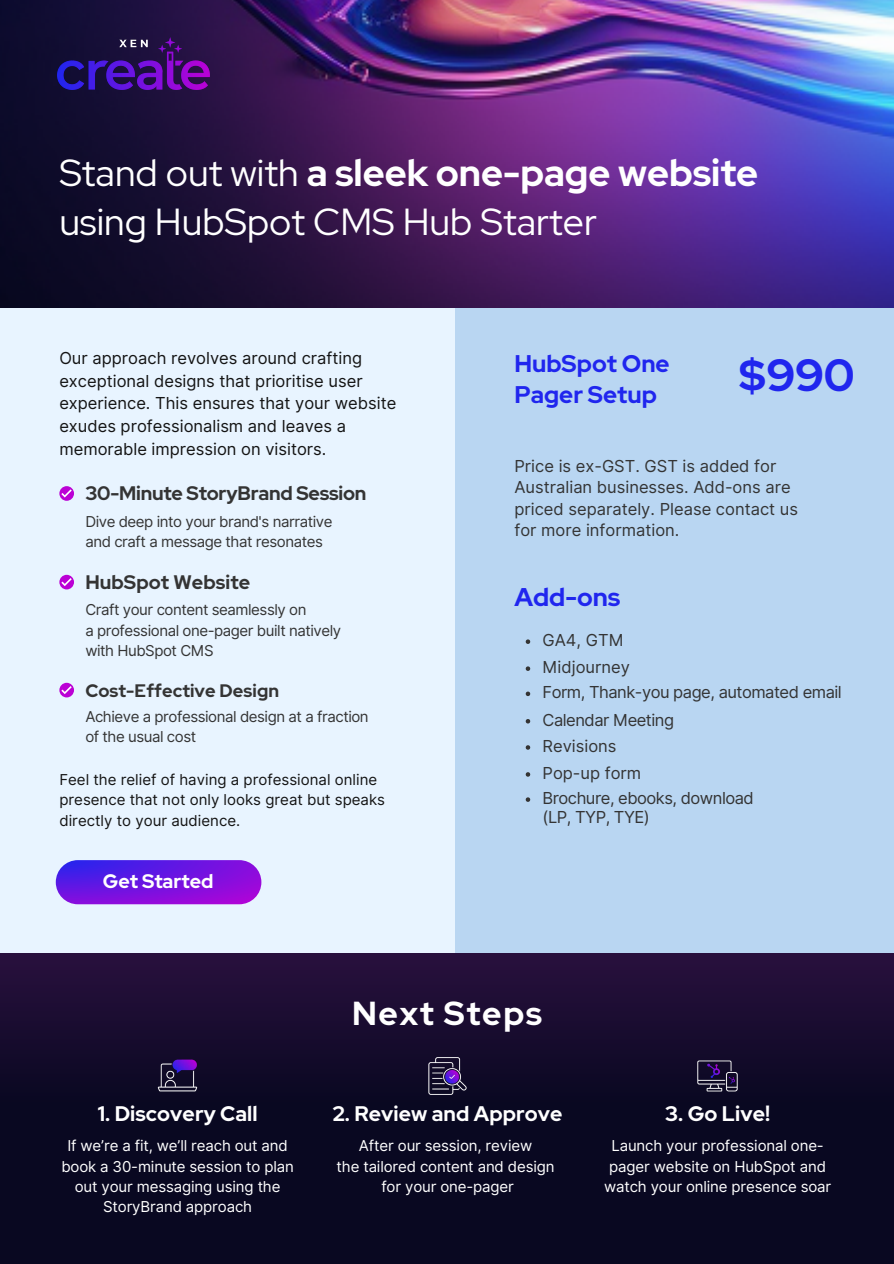
<style>
.page{position:relative;width:894px;height:1264px;background:#fff}
.page>*{position:absolute;margin:0;border:0;box-sizing:border-box;transform-origin:0 0}
.t1{font:700 45px "Red Hat Display";color:#2026ee}
.t2{font:700 37.5px "Red Hat Display";color:#fff}
.t3{font:37.5px "Red Hat Display";color:#fff}
.t4{font:700 33.15px "Red Hat Display";letter-spacing:.05em;color:#fff}
.t5{font:700 25.5px "Red Hat Display";color:#2026ee}
.t6{font:700 24px/30.5px "Red Hat Display";color:#2026ee}
.t7{font:700 21px "Red Hat Display";letter-spacing:.005em;color:#fff}
.t8{font:700 19.5px "Red Hat Display";letter-spacing:-.01em;color:#343434}
.t9{font:700 19.5px "Red Hat Display";color:#fff}
.t10{font:700 18px "Red Hat Display";letter-spacing:.005em;color:#343434}
.t11{font:16.5px/22.5px "Inter";color:#141414}
.t12{font:16.5px/21.5px "Inter";color:#343434}
.t13{font:16.5px/19.2px "Inter";letter-spacing:-.03em;color:#343434}
.t14{font:15px/20.2px "Inter";letter-spacing:-.01em;color:#fff;text-align:center}
.t15{font:15px/20.2px "Inter";letter-spacing:-.03em;color:#343434}
.t16{font:15px/20.2px "Inter";color:#141414}
.s1{font-weight:400}
</style>
<div class="page">
<svg style="left:0;top:953px;width:893px;height:310px;background:#100928"></svg>
<div style="left:0;top:307px;width:482px;height:646px;background:#e8f4ff"></div>
<div style="left:455px;top:307px;width:438px;height:646px;background:#b9d6f2"></div>
<img style="left:0;top:0;width:893px;height:308px">
<img style="left:57px;top:38px;width:152px;height:51px">
<svg style="left:56px;top:860px;width:205px;height:44px;background:#7113e0"></svg>
<div style="left:59px;top:575px;width:15px;height:14px;background:#bb01d5;border-radius:50%"></div>
<svg style="left:61px;top:578px;width:11px;height:8px"></svg>
<svg style="left:59px;top:682px;width:15px;height:15px"></svg>
<svg style="left:61px;top:686px;width:11px;height:8px"></svg>
<svg style="left:59px;top:486px;width:15px;height:15px"></svg>
<svg style="left:61px;top:489px;width:11px;height:8px"></svg>
<img style="left:426px;top:1055px;width:42px;height:41px">
<img style="left:696px;top:1055px;width:42px;height:41px">
<img style="left:157px;top:1054px;width:41px;height:42px">
<svg style="left:525px;top:639px;width:5px;height:5px"></svg>
<svg style="left:525px;top:745px;width:5px;height:4px"></svg>
<svg style="left:525px;top:666px;width:5px;height:5px"></svg>
<svg style="left:525px;top:772px;width:5px;height:4px"></svg>
<svg style="left:525px;top:691px;width:5px;height:5px"></svg>
<svg style="left:525px;top:797px;width:5px;height:4px"></svg>
<svg style="left:525px;top:719px;width:5px;height:4px"></svg>
<p class="t2" style="left:59px;top:148px;width:700px"><span class="s1">Stand out with</span> a sleek one-page website</p>
<p class="t3" style="left:59px;top:196px;width:539px">using HubSpot CMS Hub Starter</p>
<p class="t11" style="left:59px;top:347px;width:338px">Our approach revolves around crafting exceptional designs that prioritise user experience. This ensures that your website exudes professionalism and leaves a memorable impression on visitors.</p>
<p class="t8" style="left:85px;top:480px;width:282px">30-Minute StoryBrand Session</p>
<p class="t15" style="left:85px;top:511px;width:248px">Dive deep into your brand's narrative</p>
<p class="t15" style="left:85px;top:531px;width:239px">and craft a message that resonates</p>
<p class="t8" style="left:85px;top:569px;width:166px">HubSpot Website</p>
<p class="t15" style="left:85px;top:599px;width:222px">Craft your content seamlessly on</p>
<p class="t15" style="left:85px;top:620px;width:257px">a professional one-pager built natively</p>
<p class="t15" style="left:85px;top:640px;width:130px">with HubSpot CMS</p>
<p class="t10" style="left:85px;top:678px;width:195px">Cost-Effective Design</p>
<p class="t15" style="left:85px;top:706px;width:285px">Achieve a professional design at a fraction of the usual cost</p>
<p class="t16" style="left:59px;top:769px;width:327px">Feel the relief of having a professional online presence that not only looks great but speaks directly to your audience.</p>
<p class="t9" style="left:103px;top:868px;width:112px">Get Started</p>
<p class="t6" style="left:514px;top:348px;width:157px">HubSpot One<br>Pager Setup</p>
<p class="t1" style="left:739px;top:345px;width:117px">$990</p>
<p class="t12" style="left:514px;top:455px;width:285px">Price is ex-GST. GST is added for<br>Australian businesses. Add-ons are priced separately. Please contact us for more information.</p>
<p class="t5" style="left:514px;top:580px;width:107px">Add-ons</p>
<p class="t12" style="left:542px;top:629px;width:83px">GA4, GTM</p>
<p class="t12" style="left:542px;top:656px;width:89px">Midjourney</p>
<p class="t13" style="left:542px;top:682px;width:301px">Form, Thank-you page, automated email</p>
<p class="t13" style="left:542px;top:710px;width:133px">Calendar Meeting</p>
<p class="t12" style="left:542px;top:735px;width:75px">Revisions</p>
<p class="t12" style="left:542px;top:762px;width:100px">Pop-up form</p>
<p class="t13" style="left:542px;top:788px;width:213px">Brochure, ebooks, download (LP, TYP, TYE)</p>
<p class="t7" style="left:98px;top:1100px;width:161px">1. Discovery Call</p>
<p class="t14" style="left:61px;top:1135px;width:234px">If we’re a fit, we’ll reach out and book a 30-minute session to plan out your messaging using the<br>StoryBrand approach</p>
<p class="t4" style="left:352px;top:991px;width:191px">Next Steps</p>
<p class="t7" style="left:333px;top:1100px;width:231px">2. Review and Approve</p>
<p class="t14" style="left:359px;top:1135px;width:175px">After our session, review</p>
<p class="t14" style="left:336px;top:1156px;width:219px">the tailored content and design</p>
<p class="t14" style="left:381px;top:1176px;width:134px">for your one-pager</p>
<p class="t7" style="left:665px;top:1100px;width:106px">3. Go Live!</p>
<p class="t14" style="left:604px;top:1135px;width:229px">Launch your professional one&shy;pager website on HubSpot and watch your online presence soar</p>
</div>
